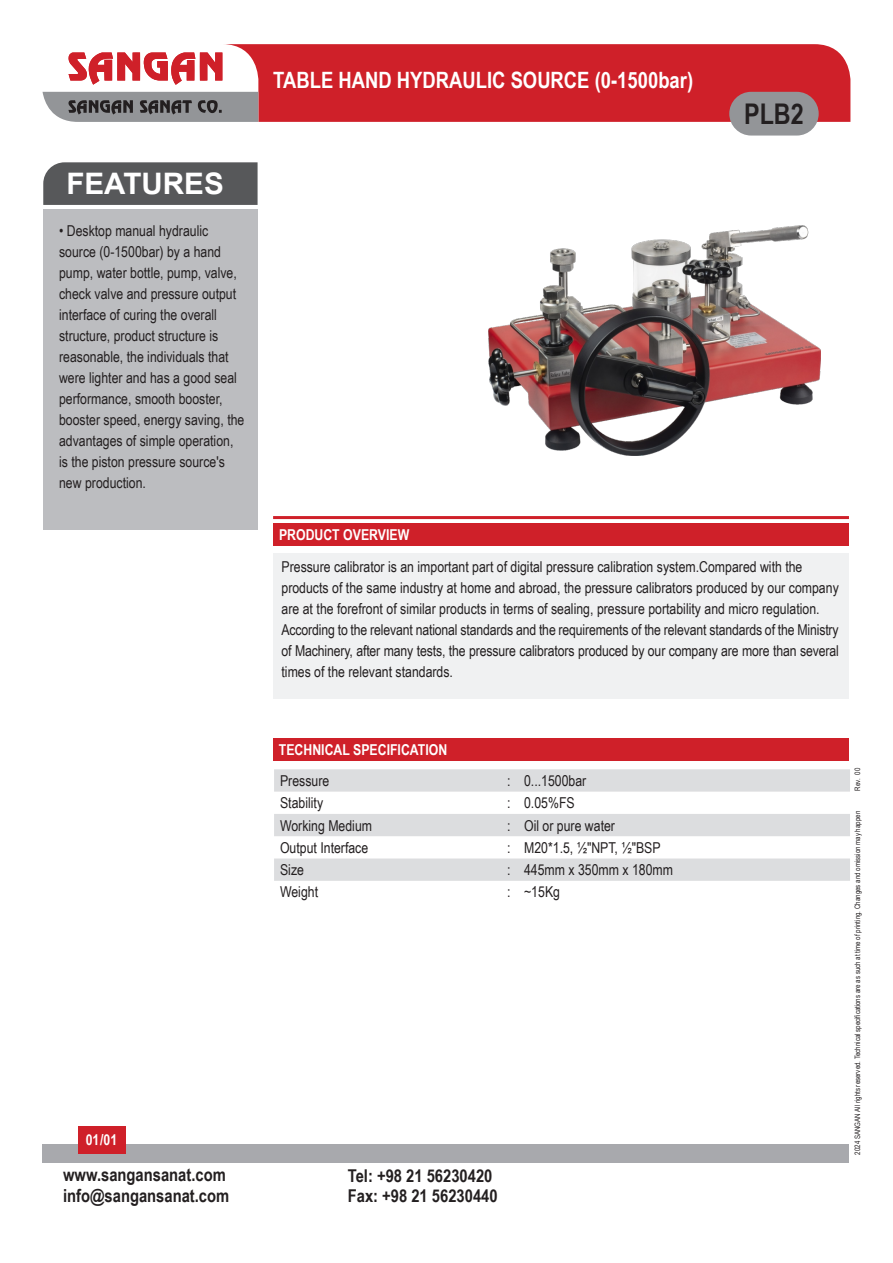
<style>
.page{position:relative;width:893px;height:1263px;background:#fff}
.page>*{position:absolute;margin:0;border:0;box-sizing:border-box;transform-origin:0 0}
.t1{font:700 29.7px "Arial";color:#fff}
.t2{font:700 28.5px "Arial Narrow";color:#231f20}
.t3{font:700 22.5px "Arial Narrow";color:#fff}
.t4{font:700 18px/21px "Arial Narrow";color:#231f20}
.t5{font:700 17.7px/19.5px "Arial Narrow";color:#231f20}
.t6{font:15px/21px "Arial Narrow";color:#231f20}
.t7{font:700 15px "Arial Narrow";color:#fff}
.t8{font:7.5px "Arial Narrow";color:#231f20}
</style>
<div class="page">
<div style="left:222px;top:44px;width:628px;height:78px;background:#cf2029"></div>
<svg style="left:68px;top:52px;width:154px;height:33px"></svg>
<div style="left:43px;top:1144px;width:806px;height:18px;background:#a8a9ad"></div>
<svg style="left:43px;top:92px;width:215px;height:30px;background:#848587"></svg>
<div style="left:78px;top:1127px;width:48px;height:27px;background:#cf2029"></div>
<div style="left:729px;top:92px;width:90px;height:44px;background:#939598;border-radius:22px"></div>
<div style="left:43px;top:209px;width:215px;height:320px;background:#bcbdc0"></div>
<div style="left:43px;top:162px;width:215px;height:43px;background:#57585a"></div>
<hr style="left:273px;top:516px;width:576px;height:3px;background:#cf2029">
<div style="left:273px;top:523px;width:576px;height:23px;background:#cf2029"></div>
<svg style="left:274px;top:769px;width:576px;height:112px;fill:#dcdddf"></svg>
<div style="left:273px;top:553px;width:576px;height:145px;background:#f0f1f2"></div>
<div style="left:273px;top:739px;width:576px;height:22px;background:#cf2029"></div>
<img style="left:489px;top:225px;width:332px;height:231px">
<h1 class="t1" style="left:66px;top:162px;width:159px">FEATURES</h1>
<p class="t6" style="left:59px;top:220px;width:187px">• Desktop manual hydraulic source (0-1500bar) by a hand pump, water bottle, pump, valve, check valve and pressure output interface of curing the overall structure, product structure is reasonable, the individuals that were lighter and has a good seal performance, smooth booster, booster speed, energy saving, the advantages of simple operation, is the piston pressure source's new production.</p>
<p class="t7" style="left:86px;top:1128px;width:33px">01/01</p>
<p class="t4" style="left:63px;top:1163px;width:168px">www.sangansanat.com info@sangansanat.com</p>
<h3 class="t3" style="left:273px;top:63px;width:421px">TABLE HAND HYDRAULIC SOURCE (0-1500bar)</h3>
<h2 class="t2" style="left:744px;top:92px;width:61px">PLB2</h2>
<p class="t7" style="left:279px;top:523px;width:132px">PRODUCT OVERVIEW</p>
<p class="t6" style="left:281px;top:556px;width:522px">Pressure calibrator is an important part of digital pressure calibration system.Compared with the</p>
<p class="t6" style="left:281px;top:577px;width:559px">products of the same industry at home and abroad, the pressure calibrators produced by our company are at the forefront of similar products in terms of sealing, pressure portability and micro regulation.</p>
<p class="t6" style="left:281px;top:619px;width:559px;text-align:justify">According to the relevant national standards and the requirements of the relevant standards of the Ministry of Machinery, after many tests, the pressure calibrators produced by our company are more than several times of the relevant standards.</p>
<p class="t7" style="left:279px;top:739px;width:170px">TECHNICAL SPECIFICATION</p>
<p class="t6" style="left:280px;top:769px;width:51px">Pressure</p>
<p class="t6" style="left:507px;top:769px;width:5px">:</p>
<p class="t6" style="left:524px;top:769px;width:64px">0...1500bar</p>
<p class="t6" style="left:280px;top:792px;width:45px">Stability</p>
<p class="t6" style="left:507px;top:792px;width:5px">:</p>
<p class="t6" style="left:524px;top:792px;width:52px">0.05%FS</p>
<p class="t6" style="left:280px;top:814px;width:94px">Working Medium</p>
<p class="t6" style="left:507px;top:814px;width:5px">:</p>
<p class="t6" style="left:524px;top:814px;width:92px">Oil or pure water</p>
<p class="t6" style="left:280px;top:836px;width:90px">Output Interface</p>
<p class="t6" style="left:507px;top:836px;width:5px">:</p>
<p class="t6" style="left:524px;top:836px;width:138px">M20*1.5, ½"NPT, ½"BSP</p>
<p class="t6" style="left:280px;top:859px;width:25px">Size</p>
<p class="t6" style="left:507px;top:859px;width:5px">:</p>
<p class="t6" style="left:524px;top:859px;width:151px">445mm x 350mm x 180mm</p>
<p class="t6" style="left:280px;top:881px;width:40px">Weight</p>
<p class="t6" style="left:507px;top:881px;width:5px">:</p>
<p class="t6" style="left:524px;top:881px;width:37px">~15Kg</p>
<p class="t5" style="left:348px;top:1165px;width:151px">Tel: +98 21 56230420<br>Fax: +98 21 56230440</p>
<p class="t8" style="left:852px;top:790px;width:24px;rotate:-90deg">Rev. 00</p>
<p class="t8" style="left:852px;top:1154px;width:345px;rotate:-90deg">2024 SANGAN All rights reserved. Technical specifications are as such at time of printing. Changes and omission may happen</p>
</div>
